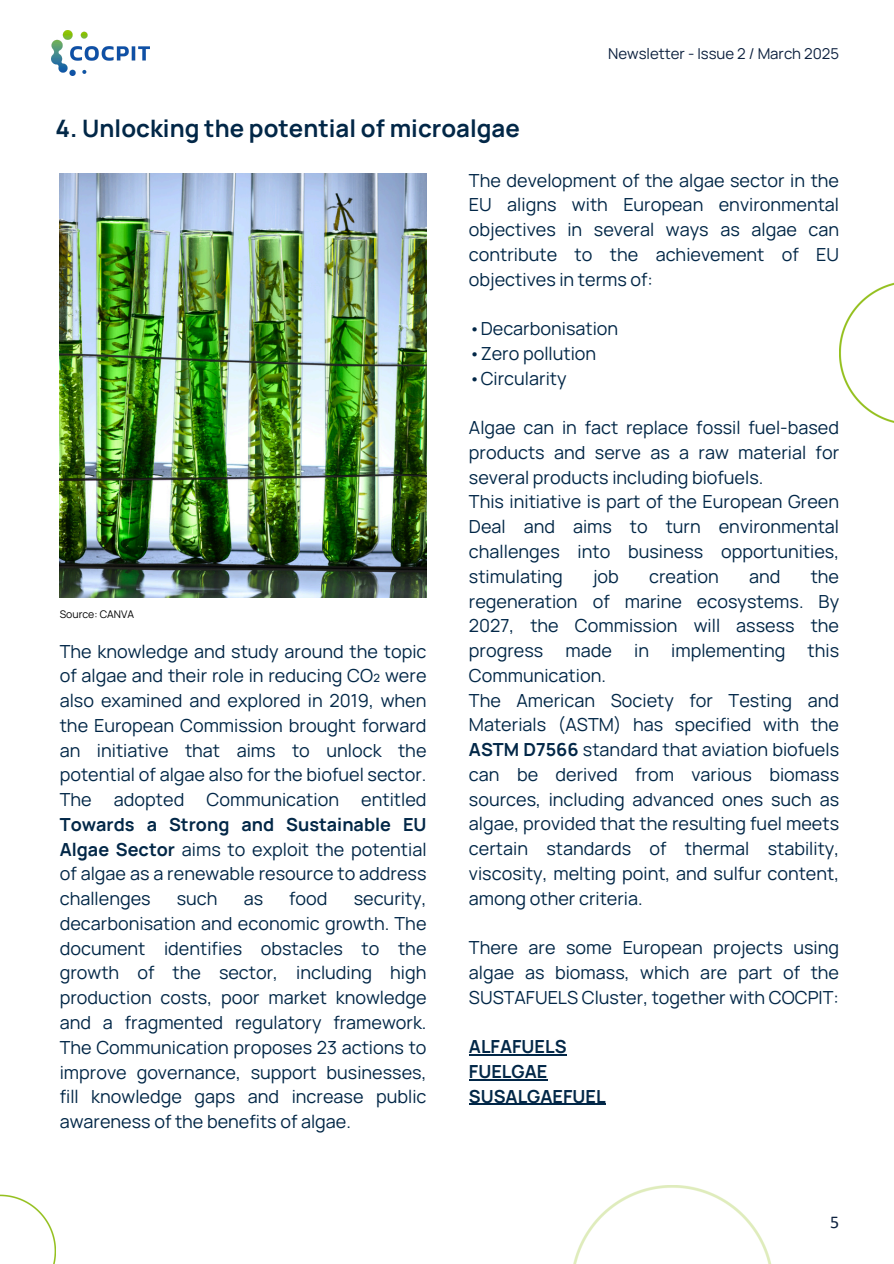
<style>
.page{position:relative;width:894px;height:1264px;background:#fff}
.page>*{position:absolute;margin:0;border:0;box-sizing:border-box;transform-origin:0 0}
.t1{font:700 24px "Manrope";color:#022747}
.t2{font:18px/24.8px "Manrope";color:#022747;text-align:justify}
.t3{font:700 18px/24.8px "Manrope";color:#022747}
.t4{font:18px "Calibri";color:#0d213f}
.t5{font:15px "Manrope";color:#0d213f}
.t6{font:10.5px "Manrope";color:#000}
.s1{font-weight:700}
</style>
<div class="page">
<img style="left:573px;top:1185px;width:198px;height:78px">
<img style="left:0;top:1194px;width:56px;height:69px">
<img style="left:839px;top:283px;width:54px;height:140px">
<img style="left:60px;top:173px;width:366px;height:424px">
<hr style="left:469px;top:1054px;width:97px;height:1px;background:#022747">
<hr style="left:469px;top:1079px;width:78px;height:1px;background:#022747">
<hr style="left:469px;top:1103px;width:136px;height:1px;background:#022747">
<img style="left:52px;top:31px;width:98px;height:45px">
<h3 class="t1" style="left:56px;top:111px;width:465px">4. Unlocking the potential of microalgae</h3>
<h3 class="t5" style="left:608px;top:43px;width:232px">Newsletter - Issue 2 / March 2025</h3>
<h3 class="t6" style="left:60px;top:607px;width:76px">Source: CANVA</h3>
<h3 class="t2" style="left:60px;top:638px;width:368px">The knowledge and study around the topic of algae and their role in reducing CO₂ were also examined and explored in 2019, when the European Commission brought forward an initiative that aims to unlock the potential of algae also for the biofuel sector.<br>The adopted Communication entitled <span class="s1">Towards a Strong and Sustainable EU Algae Sector</span> aims to exploit the potential of algae as a renewable resource to address challenges</h3>
<h3 class="t2" style="left:177px;top:885px;width:42px">such</h3>
<h3 class="t2" style="left:244px;top:885px;width:21px">as</h3>
<h3 class="t2" style="left:289px;top:885px;width:40px">food</h3>
<h3 class="t2" style="left:60px;top:885px;width:368px;text-indent:294px">security, decarbonisation and economic growth. The document identifies obstacles to the growth of the sector, including high production costs, poor market knowledge and a fragmented regulatory framework.<br>The Communication proposes 23 actions to improve governance, support businesses, fill knowledge gaps and increase public awareness of the benefits of algae.</h3>
<p class="t2" style="left:469px;top:167px;width:371px">The development of the algae sector in the EU aligns with European environmental objectives in several ways as algae can contribute to the achievement of EU objectives in terms of:</p>
<h4 class="t2" style="left:469px;top:316px;width:151px">•Decarbonisation</h4>
<h4 class="t2" style="left:469px;top:340px;width:129px">•Zero pollution</h4>
<h4 class="t2" style="left:469px;top:365px;width:99px">•Circularity</h4>
<h1 class="t2" style="left:469px;top:415px;width:371px;text-align:left">Algae can in fact replace fossil fuel-based products and serve as a raw material for several products including biofuels.<br>This initiative is part of the European Green Deal and aims to turn environmental challenges into business opportunities, stimulating</h1>
<h1 class="t2" style="left:593px;top:563px;width:27px">job</h1>
<h1 class="t2" style="left:649px;top:563px;width:71px">creation</h1>
<h1 class="t2" style="left:748px;top:563px;width:33px">and</h1>
<h1 class="t2" style="left:469px;top:563px;width:371px;text-align:left;text-indent:341px">the regeneration of marine ecosystems. By 2027, the Commission will assess the progress made in implementing this Communication.<br>The American Society for Testing and Materials (ASTM) has specified with the <span class="s1">ASTM D7566</span> standard that aviation biofuels can be derived from various biomass sources, including advanced ones such as algae, provided that the resulting fuel meets certain standards of thermal stability, viscosity, melting point, and sulfur content, among other criteria.</h1>
<p class="t2" style="left:469px;top:934px;width:371px">There are some European projects using algae as biomass, which are part of the SUSTAFUELS Cluster, together with COCPIT:</p>
<p class="t3" style="left:469px;top:1033px;width:138px">ALFAFUELS<br>FUELGAE<br>SUSALGAEFUEL</p>
<h3 class="t4" style="left:829px;top:1214px;width:11px">5</h3>
</div>
